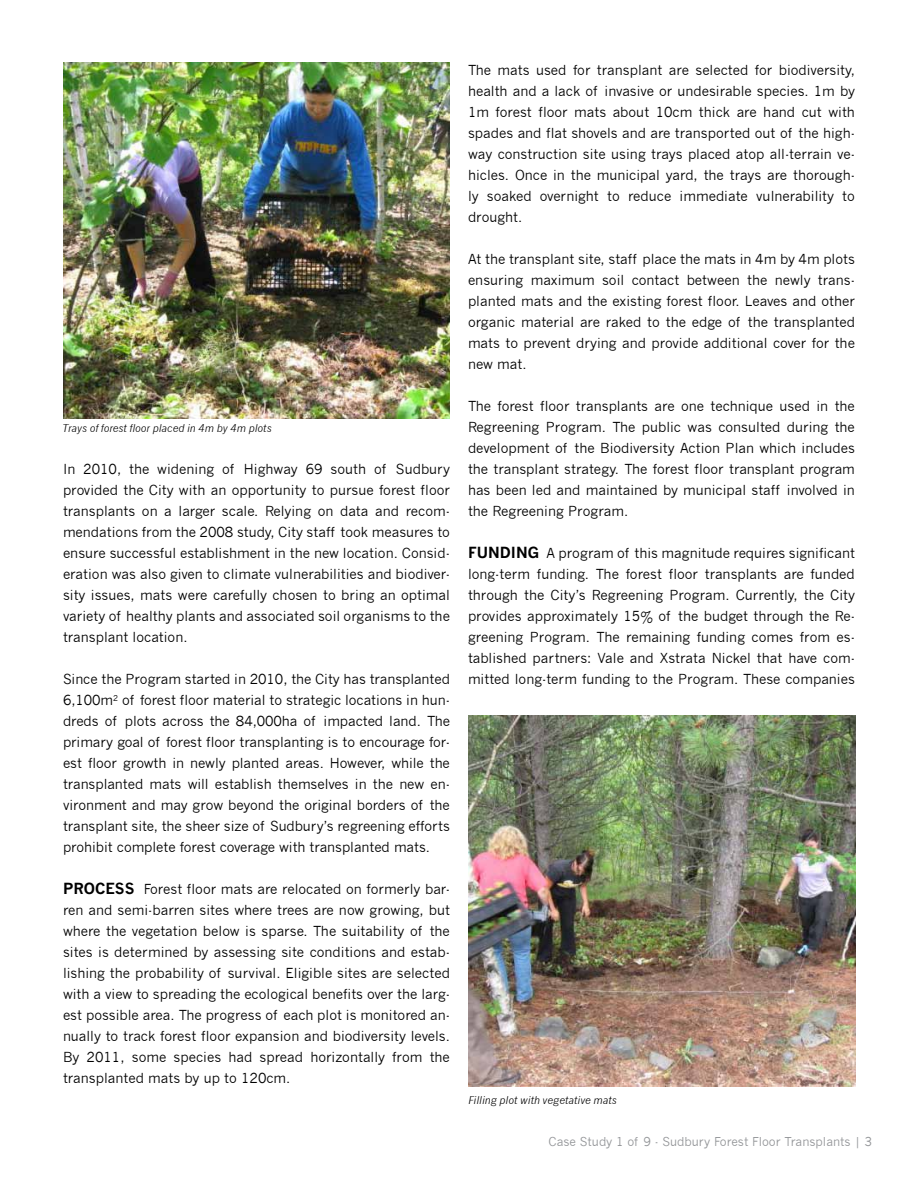
<style>
.page{position:relative;width:918px;height:1188px;background:#fff}
.page>*{position:absolute;margin:0;border:0;box-sizing:border-box;transform-origin:0 0}
.t1{font:13.5px/21px "News Gothic";color:#000;text-align:justify}
.t2{font:12px "News Gothic";color:#939598}
.t3{font:italic 10.5px "News Gothic";color:#000}
.s1{font-weight:700;font-size:15px}
</style>
<div class="page">
<img style="left:468px;top:716px;width:387px;height:370px">
<img style="left:63px;top:63px;width:387px;height:355px">
<p class="t3" style="left:62px;top:422px;width:211px">Trays of forest floor placed in 4m by 4m plots</p>
<p class="t1" style="left:63px;top:459px;width:389px">In 2010, the widening of Highway 69 south of Sudbury provided the City with an opportunity to pursue forest floor transplants on a larger scale. Relying on data and recom&shy;mendations from the 2008 study, City staff took measures to ensure successful establishment in the new location. Consid&shy;eration was also given to climate vulnerabilities and biodiver&shy;sity issues, mats were carefully chosen to bring an optimal variety of healthy plants and associated soil organisms to the transplant location.</p>
<p class="t1" style="left:63px;top:669px;width:389px">Since the Program started in 2010, the City has transplanted 6,100m<sup>2</sup> of forest floor material to strategic locations in hun&shy;dreds of plots across the 84,000ha of impacted land. The primary goal of forest floor transplanting is to encourage for&shy;est floor growth in newly planted areas. However, while the transplanted mats will establish themselves in the new en&shy;vironment and may grow beyond the original borders of the transplant site, the sheer size of Sudbury’s regreening efforts prohibit complete forest coverage with transplanted mats.</p>
<p class="t1" style="left:63px;top:879px;width:389px"><span class="s1">PROCESS</span> Forest floor mats are relocated on formerly bar&shy;ren and semi-barren sites where trees are now growing, but where the vegetation below is sparse. The suitability of the sites is determined by assessing site conditions and estab&shy;lishing the probability of survival. Eligible sites are selected with a view to spreading the ecological benefits over the larg&shy;est possible area. The progress of each plot is monitored an&shy;nually to track forest floor expansion and biodiversity levels.<br>By 2011, some species had spread horizontally from the transplanted mats by up to 120cm.</p>
<p class="t1" style="left:468px;top:60px;width:389px">The mats used for transplant are selected for biodiversity, health and a lack of invasive or undesirable species. 1m by 1m forest floor mats about 10cm thick are hand cut with spades and flat shovels and are transported out of the high&shy;way construction site using trays placed atop all-terrain ve&shy;hicles. Once in the municipal yard, the trays are thorough&shy;ly soaked overnight to reduce immediate vulnerability to drought.</p>
<p class="t1" style="left:468px;top:249px;width:389px">At the transplant site, staff place the mats in 4m by 4m plots ensuring maximum soil contact between the newly trans&shy;planted mats and the existing forest floor. Leaves and other organic material are raked to the edge of the transplanted mats to prevent drying and provide additional cover for the new mat.</p>
<p class="t1" style="left:468px;top:396px;width:388px">The forest floor transplants are one technique used in the Regreening Program. The public was consulted during the development of the Biodiversity Action Plan which includes the transplant strategy. The forest floor transplant program has been led and maintained by municipal staff involved in the Regreening Program.</p>
<p class="t1" style="left:468px;top:543px;width:389px"><span class="s1">FUNDING</span> A program of this magnitude requires significant long-term funding. The forest floor transplants are funded through the City’s Regreening Program. Currently, the City provides approximately 15% of the budget through the Re&shy;greening Program. The remaining funding comes from es&shy;tablished partners: Vale and Xstrata Nickel that have com&shy;mitted long-term funding to the Program. These companies</p>
<p class="t3" style="left:468px;top:1094px;width:150px">Filling plot with vegetative mats</p>
<p class="t2" style="left:549px;top:1135px;width:325px">Case Study 1 of 9 - Sudbury Forest Floor Transplants | 3</p>
</div>
